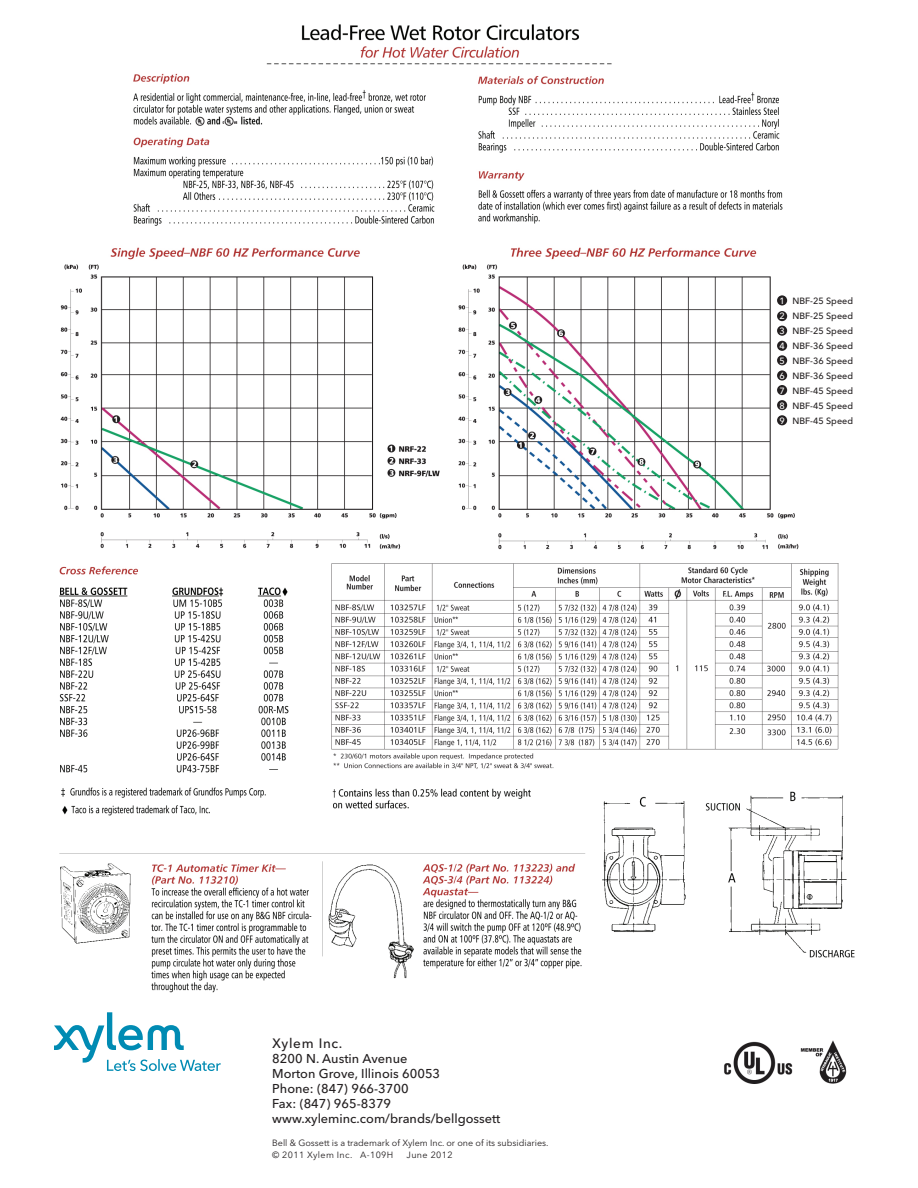
<style>
.page{position:relative;width:918px;height:1188px;background:#fff}
.page>*{position:absolute;margin:0;border:0;box-sizing:border-box;transform-origin:0 0}
.t1{font:500 13.5px "Avenir Next LT Pro";letter-spacing:.05em;color:#231f20}
.t2{font:500 12.75px/15px "Avenir Next LT Pro";color:#231f20}
.t3{font:500 9px/15px "Avenir Next LT Pro";color:#231f20;text-align:justify}
.t4{font:9px/12px "Avenir Next LT Pro";color:#231f20}
.t5{font:9px "Avenir Next LT Pro";letter-spacing:.04em;color:#231f20}
.s1{color:#fff}
</style>
<div class="page">
<svg style="left:54px;top:1012px;width:167px;height:59px"></svg>
<img style="left:724px;top:1040px;width:123px;height:44px">
<img style="left:59px;top:24px;width:796px;height:969px">
<div style="left:779px;top:256px;width:125px;height:148px;background:#fff"></div>
<div style="left:777px;top:295px;width:10px;height:10px;background:#231f20;border-radius:50%"></div>
<div style="left:777px;top:311px;width:10px;height:10px;background:#231f20;border-radius:50%"></div>
<div style="left:777px;top:326px;width:10px;height:10px;background:#231f20;border-radius:50%"></div>
<div style="left:777px;top:341px;width:10px;height:10px;background:#231f20;border-radius:50%"></div>
<div style="left:777px;top:355px;width:10px;height:10px;background:#231f20;border-radius:50%"></div>
<div style="left:777px;top:385px;width:10px;height:10px;background:#231f20;border-radius:50%"></div>
<div style="left:777px;top:400px;width:10px;height:10px;background:#231f20;border-radius:50%"></div>
<div style="left:777px;top:415px;width:10px;height:10px;background:#231f20;border-radius:50%"></div>
<div style="left:777px;top:370px;width:10px;height:11px;background:#231f20;border-radius:50%"></div>
<p class="t3" style="left:780px;top:293px;width:75px"><span class="s1">1</span> NBF-25 Speed <span class="s1">2</span> NBF-25 Speed <span class="s1">3</span> NBF-25 Speed <span class="s1">4</span> NBF-36 Speed <span class="s1">5</span> NBF-36 Speed <span class="s1">6</span> NBF-36 Speed <span class="s1">7</span> NBF-45 Speed <span class="s1">8</span> NBF-45 Speed <span class="s1">9</span> NBF-45 Speed</p>
<p class="t1" style="left:272px;top:1035px;width:72px">Xylem Inc.</p>
<p class="t2" style="left:272px;top:1051px;width:230px">8200 N. Austin Avenue<br>Morton Grove, Illinois 60053<br>Phone: (847) 966-3700<br>Fax: (847) 965-8379 www.xyleminc.com/brands/bellgossett</p>
<p class="t4" style="left:272px;top:1137px;width:278px">Bell &amp; Gossett is a trademark of Xylem Inc. or one of its subsidiaries. © 2011 Xylem Inc. A-109H</p>
<p class="t5" style="left:407px;top:1150px;width:48px">June 2012</p>
</div>
